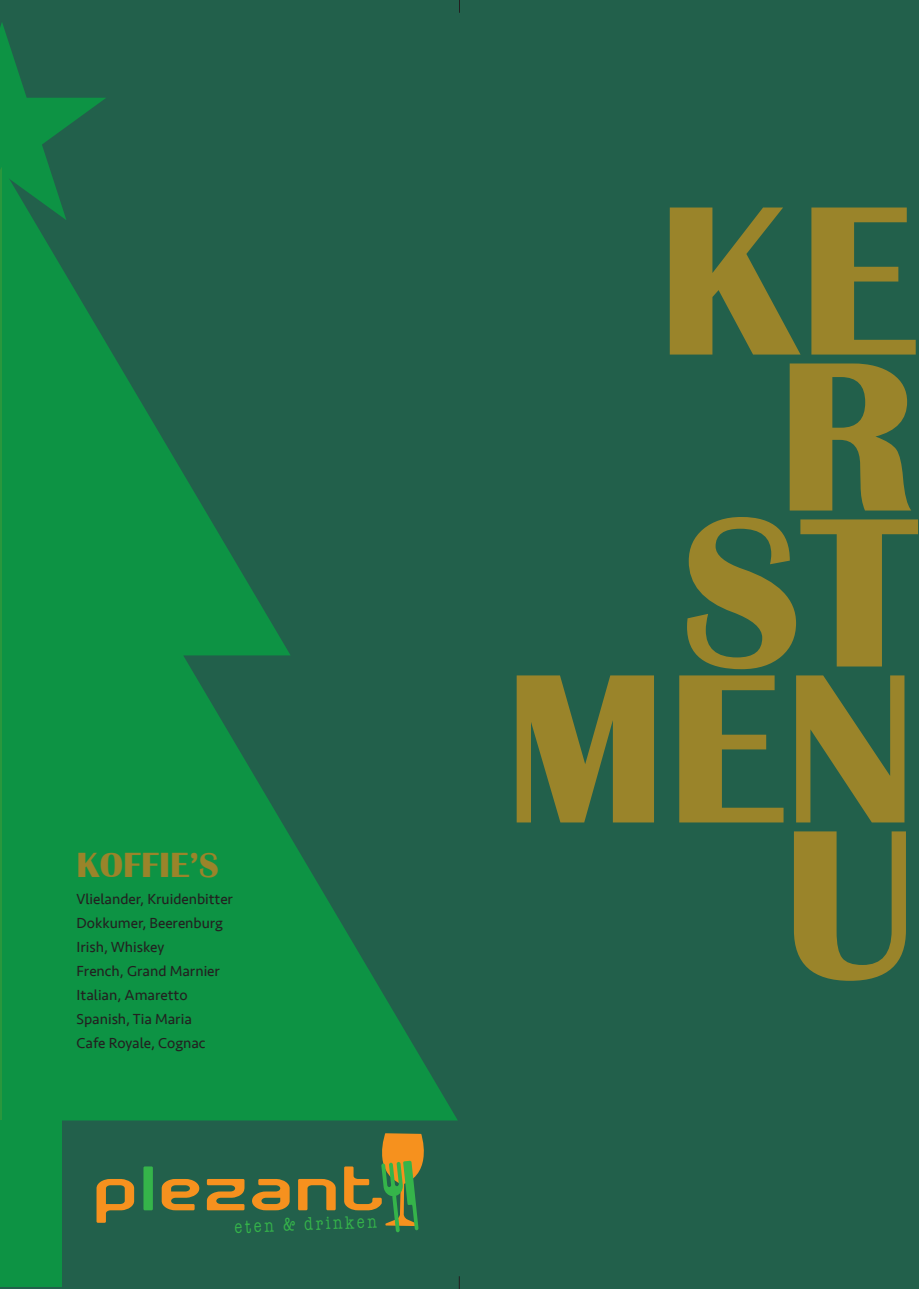
<style>
.page{position:relative;width:919px;height:1289px;background:#fff}
.page>*{position:absolute;margin:0;border:0;box-sizing:border-box;transform-origin:0 0}
.t1{font:700 220.5px/155.9px "Britannic";color:#9a842a;text-align:right}
.t2{font:700 36px "Britannic";color:#9a842a}
.t3{font:18.75px "American Typewriter";color:#35b44a;scale:.77 1}
.t4{font:15px/24px "Seravek";color:#231f20}
</style>
<div class="page">
<div style="left:0;top:0;width:918px;height:1288px;background:#22604b"></div>
<svg style="left:106px;top:343px;width:352px;height:777px"></svg>
<svg style="left:0;top:22px;width:106px;height:1098px;background:#108b44"></svg>
<div style="left:0;top:1120px;width:61px;height:166px;background:#0d9344"></div>
<svg style="left:96px;top:1179px;width:38px;height:43px"></svg>
<svg style="left:298px;top:1178px;width:38px;height:32px"></svg>
<svg style="left:207px;top:1179px;width:37px;height:31px"></svg>
<svg style="left:162px;top:1179px;width:37px;height:31px"></svg>
<svg style="left:252px;top:1179px;width:37px;height:31px"></svg>
<div style="left:143px;top:1166px;width:10px;height:44px;background:#35b44a;border-radius:2px"></div>
<svg style="left:344px;top:1133px;width:80px;height:99px"></svg>
<svg style="left:459px;top:0;width:1px;height:13px"></svg>
<svg style="left:459px;top:1276px;width:1px;height:12px"></svg>
<h2 class="t2" style="left:77px;top:844px;width:144px">KOFFIE’S</h2>
<p class="t4" style="left:77px;top:887px;width:158px">Vlielander, Kruidenbitter<br>Dokkumer, Beerenburg<br>Irish, Whiskey<br>French, Grand Marnier<br>Italian, Amaretto<br>Spanish, Tia Maria<br>Cafe Royale, Cognac</p>
<p class="t3" style="left:234px;top:1212px;width:186px;rotate:-2deg">eten &amp; drinken</p>
<h1 class="t1" style="left:504px;top:205px;width:413px">KE<br>R<br>ST<br>MEN<br>U</h1>
</div>
